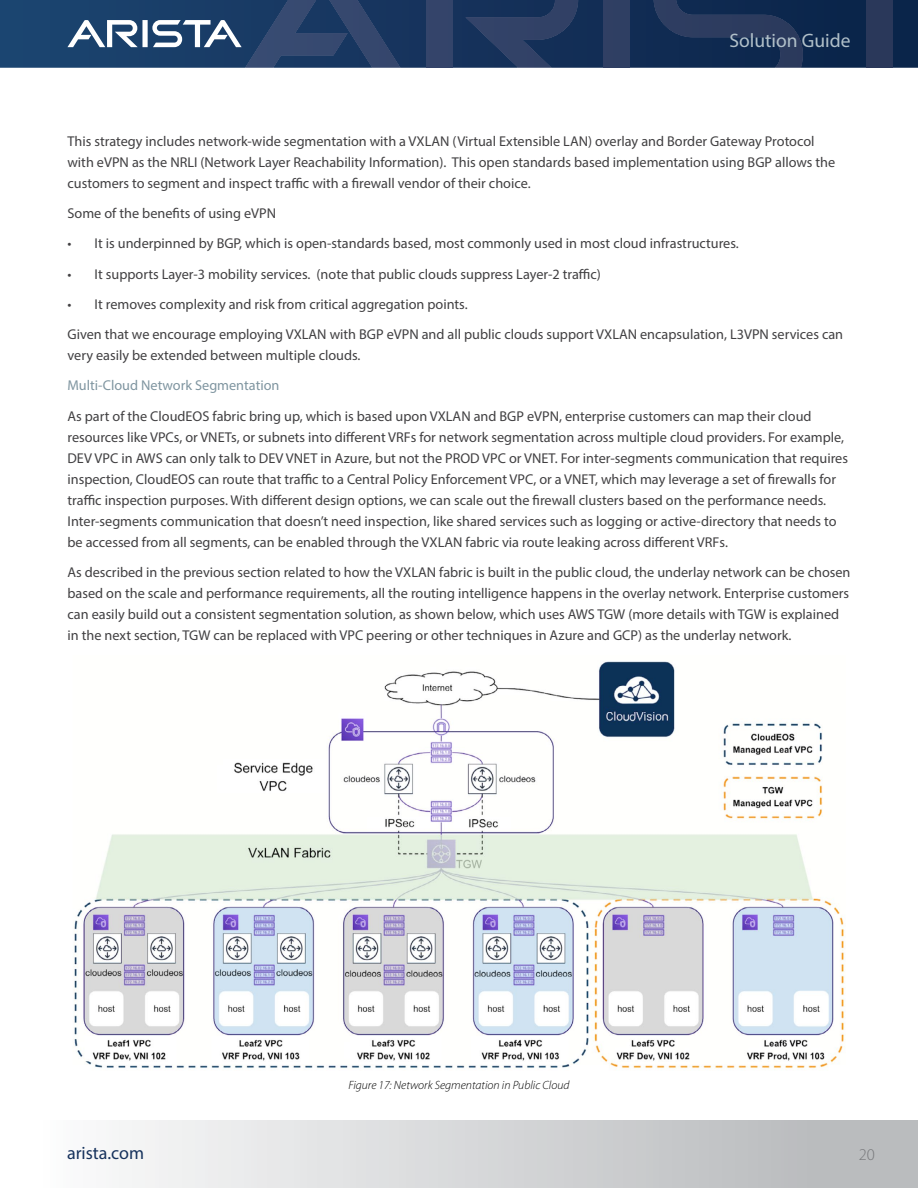
<style>
.page{position:relative;width:918px;height:1188px;background:#fff}
.page>*{position:absolute;margin:0;border:0;box-sizing:border-box;transform-origin:0 0}
.t1{font:19.5px "Myriad Pro";color:#b1c0c9}
.t2{font:18px "Myriad Pro";color:#16325c}
.t3{font:300 16.5px "Myriad Pro";color:#77787b}
.t4{font:14.25px/21px "Myriad Pro";color:#414042}
.t5{font:14.25px "Myriad Pro";color:#7f95a0}
.t6{font:italic 300 12px "Myriad Pro";color:#000}
</style>
<div class="page">
<svg style="left:0;top:0;width:918px;height:68px;background:#13325a"></svg>
<div style="left:426px;top:0;width:26px;height:68px;background:#34446a"></div>
<svg style="left:465px;top:0;width:113px;height:68px;background:#22385f"></svg>
<svg style="left:67px;top:0;width:333px;height:68px;background:#334f75"></svg>
<div style="left:604px;top:0;width:26px;height:68px;background:#2f3f63"></div>
<svg style="left:654px;top:0;width:149px;height:68px;background:#1a3156"></svg>
<div style="left:867px;top:0;width:26px;height:68px;background:#2a385a"></div>
<div style="left:0;top:1120px;width:918px;height:68px;background:linear-gradient(to right,#fff,#b3b5b7)"></div>
<img style="left:74px;top:661px;width:771px;height:409px">
<h1 class="t1" style="left:729px;top:29px;width:123px">Solution Guide</h1>
<p class="t4" style="left:68px;top:130px;width:769px">This strategy includes network-wide segmentation with a VXLAN (Virtual Extensible LAN) overlay and Border Gateway Protocol with eVPN as the NRLI (Network Layer Reachability Information). This open standards based implementation using BGP allows the customers to segment and inspect traffic with a firewall vendor of their choice.</p>
<p class="t4" style="left:68px;top:202px;width:210px">Some of the benefits of using eVPN</p>
<p class="t4" style="left:68px;top:233px;width:673px">• It is underpinned by BGP, which is open-standards based, most commonly used in most cloud infrastructures.</p>
<p class="t4" style="left:68px;top:263px;width:535px">• It supports Layer-3 mobility services. (note that public clouds suppress Layer-2 traffic)</p>
<p class="t4" style="left:68px;top:289px;width:777px;line-height:30.3px">• It removes complexity and risk from critical aggregation points.<br>Given that we encourage employing VXLAN with BGP eVPN and all public clouds support VXLAN encapsulation, L3VPN services can</p>
<p class="t4" style="left:68px;top:345px;width:295px">very easily be extended between multiple clouds.</p>
<p class="t5" style="left:68px;top:377px;width:213px">Multi-Cloud Network Segmentation</p>
<p class="t4" style="left:68px;top:405px;width:782px">As part of the CloudEOS fabric bring up, which is based upon VXLAN and BGP eVPN, enterprise customers can map their cloud resources like VPCs, or VNETs, or subnets into different VRFs for network segmentation across multiple cloud providers. For example, DEV VPC in AWS can only talk to DEV VNET in Azure, but not the PROD VPC or VNET. For inter-segments communication that requires inspection, CloudEOS can route that traffic to a Central Policy Enforcement VPC, or a VNET, which may leverage a set of firewalls for traffic inspection purposes. With different design options, we can scale out the firewall clusters based on the performance needs.<br>Inter-segments communication that doesn’t need inspection, like shared services such as logging or active-directory that needs to be accessed from all segments, can be enabled through the VXLAN fabric via route leaking across different VRFs.</p>
<p class="t4" style="left:68px;top:561px;width:785px">As described in the previous section related to how the VXLAN fabric is built in the public cloud, the underlay network can be chosen based on the scale and performance requirements, all the routing intelligence happens in the overlay network. Enterprise customers can easily build out a consistent segmentation solution, as shown below, which uses AWS TGW (more details with TGW is explained in the next section, TGW can be replaced with VPC peering or other techniques in Azure and GCP) as the underlay network.</p>
<p class="t2" style="left:67px;top:1142px;width:79px">arista.com</p>
<p class="t6" style="left:348px;top:1079px;width:223px">Figure 17: Network Segmentation in Public Cloud</p>
<p class="t3" style="left:859px;top:1145px;width:18px">20</p>
</div>
